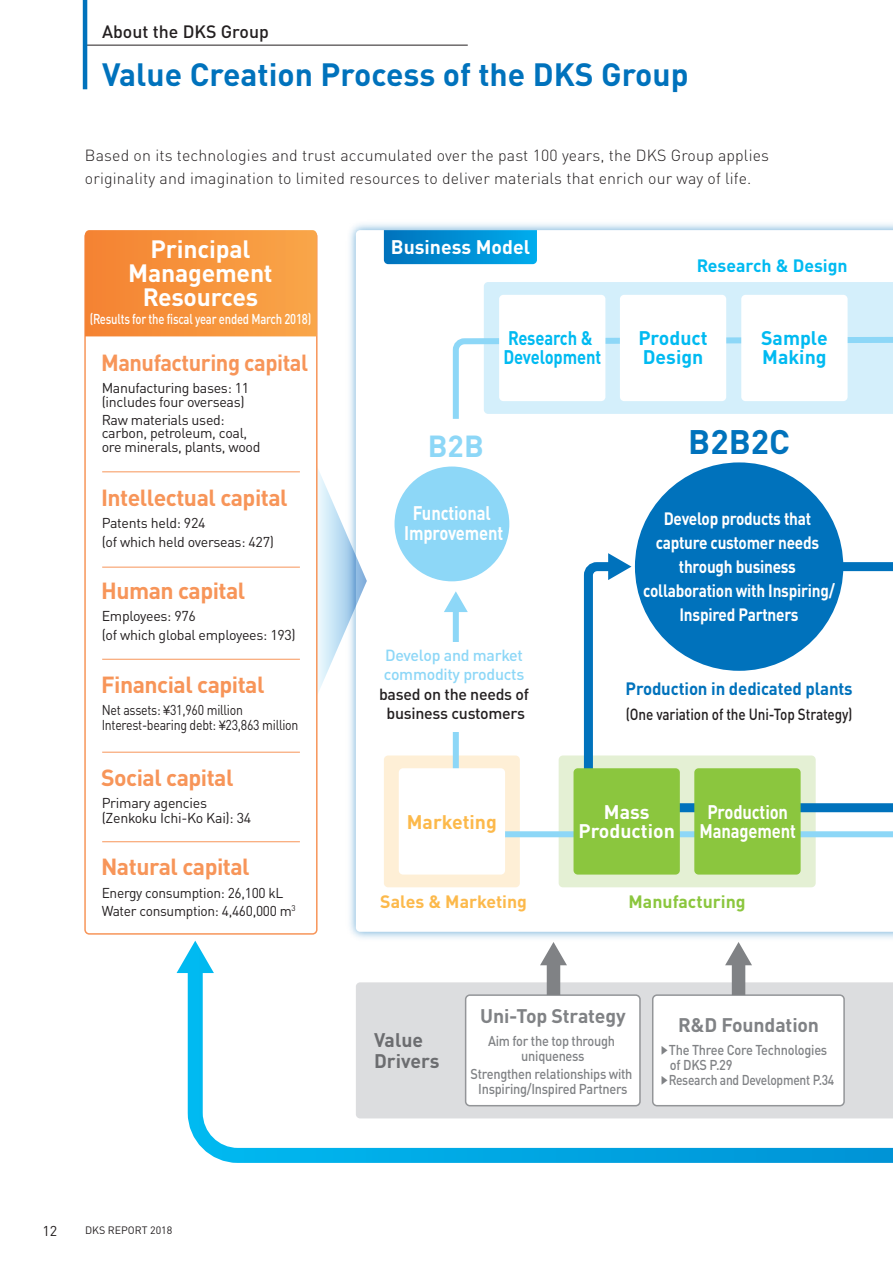
<style>
.page{position:relative;width:893px;height:1263px;background:#fff}
.page>*{position:absolute;margin:0;border:0;box-sizing:border-box;transform-origin:0 0}
.t1{font:700 33.6px "DIN Pro";color:#0072bc}
.t2{font:700 31.8px "DIN Pro";color:#0072bc}
.t3{font:700 30.15px "DIN Pro";color:#8dd7f7}
.t4{font:700 24.75px/24px "DIN Pro";letter-spacing:-.01em;color:#fff;text-align:center}
.t5{font:700 22.95px "DIN Pro";letter-spacing:-.02em;color:#f79559}
.t6{font:700 22.95px "DIN Pro";letter-spacing:-.02em;color:#f79559;scale:.95 1}
.t7{font:700 19.5px/19.5px "DIN Pro";letter-spacing:-.01em;color:#fff;text-align:center;scale:.85 1}
.t8{font:700 19.5px "DIN Pro";letter-spacing:-.01em;color:#808285}
.t9{font:700 19.5px/19.5px "DIN Pro";letter-spacing:-.01em;color:#fff;text-align:center}
.t10{font:700 19.5px/19.5px "DIN Pro";letter-spacing:-.01em;color:#00baf1}
.t11{font:700 19.5px/19.5px "DIN Pro";letter-spacing:-.01em;color:#00baf1;scale:.85 1}
.t12{font:700 19.5px/21px "DIN Pro";color:#6c6d70}
.t13{font:700 19.5px "DIN Pro";color:#fcb94b}
.t14{font:700 17.7px/24px "DIN Pro";letter-spacing:-.015em;color:#fff;text-align:center;scale:.87 1}
.t15{font:700 17.7px "DIN Pro";letter-spacing:-.01em;color:#0072bc;scale:.95 1}
.t16{font:500 17.7px "DIN Pro";color:#231f20}
.t17{font:700 17.7px "DIN Pro";color:#00baf1}
.t18{font:700 17.7px "DIN Pro";color:#fcb94b}
.t19{font:700 17.7px "DIN Pro";color:#8bc63e}
.t20{font:300 15.9px/22.5px "DIN Pro";letter-spacing:.01em;color:#231f20}
.t21{font:500 15.9px "DIN Pro";letter-spacing:-.015em;color:#231f20;scale:.85 1}
.t22{font:500 15.9px/19.5px "DIN Pro";letter-spacing:-.015em;color:#231f20;text-align:center}
.t23{font:500 15.9px/19.5px "DIN Pro";letter-spacing:-.015em;color:#8dd7f7}
.t24{font:14.1px/13.5px "DIN Pro";letter-spacing:-.02em;color:#231f20}
.t25{font:500 14.1px/14.2px "DIN Pro";letter-spacing:-.02em;color:#808285;text-align:center;scale:.9 1}
.t26{font:14.1px/15px "DIN Pro";letter-spacing:-.02em;color:#231f20;scale:.87 1}
.t27{font:500 14.1px "DIN Pro";letter-spacing:-.02em;color:#fff;scale:.8 1}
.t28{font:500 14.1px "DIN Pro";letter-spacing:-.02em;color:#808285;scale:.85 1}
.t29{font:10.65px "DIN Pro";color:#231f20}
.s1{font-family:"UD Shin Go Pro";font-size:12px}
.s2{font-family:"UD Shin Go Pro";font-size:9.6px}
</style>
<div class="page">
<svg style="left:180px;top:898px;width:713px;height:265px"></svg>
<svg style="left:177px;top:941px;width:37px;height:32px"></svg>
<div style="left:484px;top:282px;width:409px;height:51px;background:#d4effb"></div>
<div style="left:559px;top:755px;width:257px;height:132px;background:#e4f0d4;border-radius:4px"></div>
<div style="left:384px;top:755px;width:136px;height:132px;background:#feefd6;border-radius:4px"></div>
<svg style="left:450px;top:333px;width:443px;height:507px"></svg>
<svg style="left:444px;top:591px;width:24px;height:21px"></svg>
<div style="left:356px;top:982px;width:537px;height:136px;background:#dcdddf"></div>
<div style="left:653px;top:995px;width:191px;height:111px;background:#fff;border-radius:4px"></div>
<div style="left:652px;top:994px;width:193px;height:112px;border:2px solid #939598;border-radius:4px"></div>
<div style="left:466px;top:995px;width:174px;height:111px;background:#fff;border-radius:4px"></div>
<div style="left:465px;top:994px;width:176px;height:112px;border:2px solid #939598;border-radius:4px"></div>
<svg style="left:318px;top:453px;width:49px;height:255px"></svg>
<div style="left:85px;top:232px;width:232px;height:702px;background:#fff;border-radius:4px"></div>
<div style="left:84px;top:231px;width:234px;height:704px;border:2px solid #f79559;border-radius:4px"></div>
<svg style="left:85px;top:230px;width:232px;height:106px;background:#f6943d"></svg>
<hr style="left:102px;top:472px;width:198px;height:1px;background:#f79559">
<hr style="left:102px;top:567px;width:198px;height:1px;background:#f79559">
<hr style="left:102px;top:659px;width:198px;height:1px;background:#f79559">
<hr style="left:102px;top:752px;width:198px;height:1px;background:#f79559">
<hr style="left:102px;top:841px;width:198px;height:1px;background:#f79559">
<svg style="left:384px;top:230px;width:153px;height:34px;background:#018fd4"></svg>
<div style="left:741px;top:295px;width:107px;height:106px;background:#fff;border-radius:4px"></div>
<div style="left:620px;top:295px;width:106px;height:106px;background:#fff;border-radius:4px"></div>
<div style="left:499px;top:295px;width:106px;height:106px;background:#fff;border-radius:4px"></div>
<div style="left:694px;top:768px;width:107px;height:106px;background:#8bc63e;border-radius:4px"></div>
<div style="left:573px;top:768px;width:107px;height:106px;background:#8bc63e;border-radius:4px"></div>
<div style="left:399px;top:768px;width:106px;height:106px;background:#fff;border-radius:4px"></div>
<div style="left:635px;top:462px;width:208px;height:209px;background:#0072bc;border-radius:50%"></div>
<div style="left:394px;top:466px;width:115px;height:115px;background:#8dd7f7;border-radius:50%"></div>
<div style="left:443px;top:642px;width:26px;height:89px;background:#fff"></div>
<div style="left:547px;top:961px;width:13px;height:34px;background:#808285"></div>
<svg style="left:540px;top:942px;width:27px;height:23px"></svg>
<div style="left:732px;top:961px;width:13px;height:34px;background:#808285"></div>
<svg style="left:725px;top:942px;width:27px;height:23px"></svg>
<hr style="left:85px;top:45px;width:383px;height:1px;background:#231f20">
<hr style="left:83px;top:0;width:4px;height:89px;background:#0072bc">
<p class="t16" style="left:102px;top:17px;width:168px">About the DKS Group</p>
<h2 class="t2" style="left:102px;top:48px;width:588px">Value Creation Process of the DKS Group</h2>
<p class="t20" style="left:85px;top:143px;width:686px">Based on its technologies and trust accumulated over the past 100 years, the DKS Group applies originality and imagination to limited resources to deliver materials that enrich our way of life.</p>
<h3 class="t4" style="left:128px;top:234px;width:146px">Principal<br>Management<br>Resources</h3>
<p class="t27" style="left:90px;top:307px;width:278px">(Results for the fiscal year ended March 2018)</p>
<h3 class="t6" style="left:101px;top:343px;width:220px">Manufacturing capital</h3>
<p class="t24" style="left:102px;top:380px;width:149px">Manufacturing bases: 11 (includes four overseas)</p>
<p class="t24" style="left:102px;top:411px;width:160px">Raw materials used: carbon, petroleum, coal, ore minerals, plants, wood</p>
<h3 class="t5" style="left:101px;top:478px;width:188px">Intellectual capital</h3>
<p class="t24" style="left:102px;top:512px;width:174px;line-height:19.5px">Patents held: 924<br>(of which held overseas: 427)</p>
<h3 class="t5" style="left:101px;top:571px;width:146px">Human capital</h3>
<p class="t24" style="left:102px;top:605px;width:196px;line-height:19.5px">Employees: 976<br>(of which global employees: 193)</p>
<h3 class="t5" style="left:101px;top:665px;width:165px">Financial capital</h3>
<p class="t26" style="left:102px;top:701px;width:228px">Net assets: <span class="s1">￥</span>31,960 million<br>Interest-bearing debt: <span class="s1">￥</span>23,863 million</p>
<h3 class="t5" style="left:101px;top:758px;width:134px">Social capital</h3>
<p class="t24" style="left:102px;top:794px;width:151px;line-height:15px">Primary agencies (Zenkoku Ichi-Ko Kai): 34</p>
<h3 class="t5" style="left:101px;top:848px;width:150px">Natural capital</h3>
<p class="t24" style="left:102px;top:882px;width:196px;line-height:18px">Energy consumption: 26,100 kL<br>Water consumption: 4,460,000 m<sup>3</sup></p>
<p class="t24" style="left:43px;top:1222px;width:16px">12</p>
<p class="t29" style="left:85px;top:1222px;width:89px">DKS REPORT 2018</p>
<h3 class="t9" style="left:391px;top:235px;width:141px">Business Model</h3>
<p class="t17" style="left:697px;top:251px;width:152px">Research &amp; Design</p>
<h3 class="t11" style="left:503px;top:326px;width:117px">Research &amp;<br>Development</h3>
<h3 class="t10" style="left:638px;top:326px;width:71px">Product<br>Design</h3>
<h3 class="t10" style="left:761px;top:326px;width:68px">Sample<br>Making</h3>
<h3 class="t3" style="left:428px;top:421px;width:57px">B2B</h3>
<h1 class="t1" style="left:688px;top:414px;width:103px">B2B2C</h1>
<h3 class="t7" style="left:404px;top:500px;width:118px">Functional<br>Improvement</h3>
<p class="t23" style="left:384px;top:644px;width:142px">Develop and market commodity products</p>
<p class="t22" style="left:379px;top:683px;width:151px">based on the needs of business customers</p>
<h3 class="t13" style="left:407px;top:806px;width:91px">Marketing</h3>
<p class="t14" style="left:643px;top:504px;width:222px">Develop products that capture customer needs through business collaboration with Inspiring/<br>Inspired Partners</p>
<p class="t15" style="left:626px;top:674px;width:241px">Production in dedicated plants</p>
<p class="t21" style="left:626px;top:702px;width:268px">(One variation of the Uni-Top Strategy)</p>
<h3 class="t9" style="left:578px;top:799px;width:98px">Mass<br>Production</h3>
<h3 class="t7" style="left:699px;top:799px;width:115px">Production<br>Management</h3>
<p class="t18" style="left:380px;top:887px;width:148px">Sales &amp; Marketing</p>
<p class="t19" style="left:629px;top:887px;width:119px">Manufacturing</p>
<h3 class="t12" style="left:374px;top:1027px;width:67px">Value<br>Drivers</h3>
<h3 class="t8" style="left:480px;top:1000px;width:147px">Uni-Top Strategy</h3>
<p class="t25" style="left:488px;top:1032px;width:143px">Aim for the top through uniqueness</p>
<p class="t25" style="left:471px;top:1065px;width:181px">Strengthen relationships with<br>Inspiring/Inspired Partners</p>
<h3 class="t8" style="left:678px;top:1008px;width:143px">R&amp;D Foundation</h3>
<p class="t25" style="left:659px;top:1041px;width:188px"><span class="s2">▶</span>The Three Core Technologies</p>
<p class="t25" style="left:670px;top:1056px;width:71px">of DKS P.29</p>
<p class="t28" style="left:659px;top:1068px;width:207px"><span class="s2">▶</span>Research and Development P.34</p>
</div>
